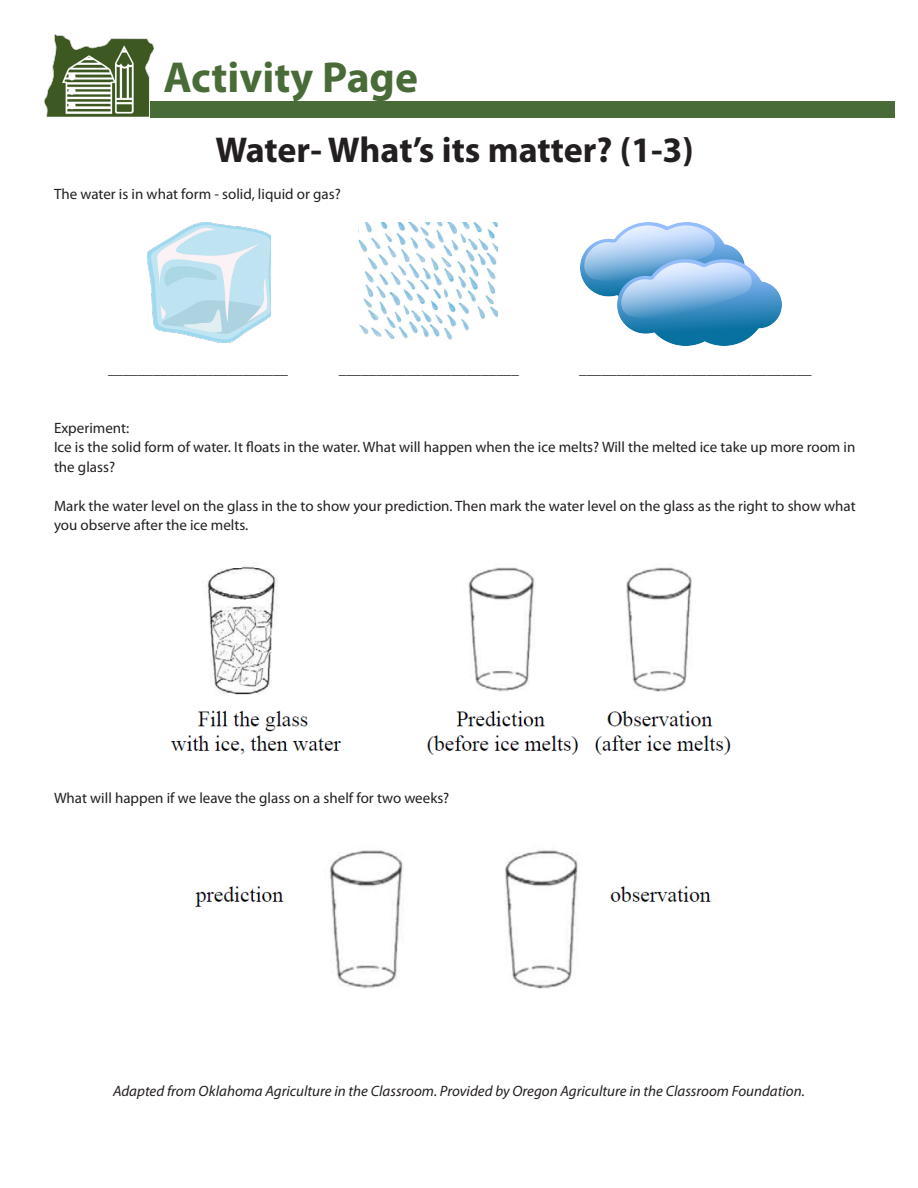
<style>
.page{position:relative;width:918px;height:1188px;background:#fff}
.page>*{position:absolute;margin:0;border:0;box-sizing:border-box;transform-origin:0 0}
.t1{font:700 43.5px "Myriad Pro";color:#496b38}
.t2{font:700 36px "Myriad Pro";letter-spacing:-.005em;color:#231f20}
.t3{font:15px/19.5px "Myriad Pro";color:#231f20}
.t4{font:italic 15px "Myriad Pro";color:#231f20}
</style>
<div class="page">
<div style="left:150px;top:101px;width:745px;height:17px;background:#496b38"></div>
<img style="left:45px;top:35px;width:108px;height:81px">
<img style="left:147px;top:222px;width:124px;height:120px">
<img style="left:358px;top:222px;width:140px;height:118px">
<img style="left:580px;top:222px;width:202px;height:124px">
<img style="left:170px;top:566px;width:561px;height:189px">
<img style="left:194px;top:850px;width:518px;height:139px">
<p class="t1" style="left:163px;top:49px;width:256px">Activity Page</p>
<p class="t2" style="left:215px;top:127px;width:480px">Water- What’s its matter? (1-3)</p>
<p class="t3" style="left:54px;top:184px;width:288px">The water is in what form - solid, liquid or gas?</p>
<p class="t3" style="left:108px;top:359px;width:181px">________________________</p>
<p class="t3" style="left:339px;top:359px;width:181px">________________________</p>
<p class="t3" style="left:579px;top:359px;width:234px">_______________________________</p>
<p class="t3" style="left:54px;top:418px;width:803px">Experiment:<br>Ice is the solid form of water. It floats in the water. What will happen when the ice melts? Will the melted ice take up more room in the glass?</p>
<p class="t3" style="left:54px;top:496px;width:803px">Mark the water level on the glass in the to show your prediction. Then mark the water level on the glass as the right to show what you observe after the ice melts.</p>
<p class="t3" style="left:54px;top:788px;width:397px">What will happen if we leave the glass on a shelf for two weeks?</p>
<p class="t4" style="left:113px;top:1081px;width:693px">Adapted from Oklahoma Agriculture in the Classroom. Provided by Oregon Agriculture in the Classroom Foundation.</p>
</div>
